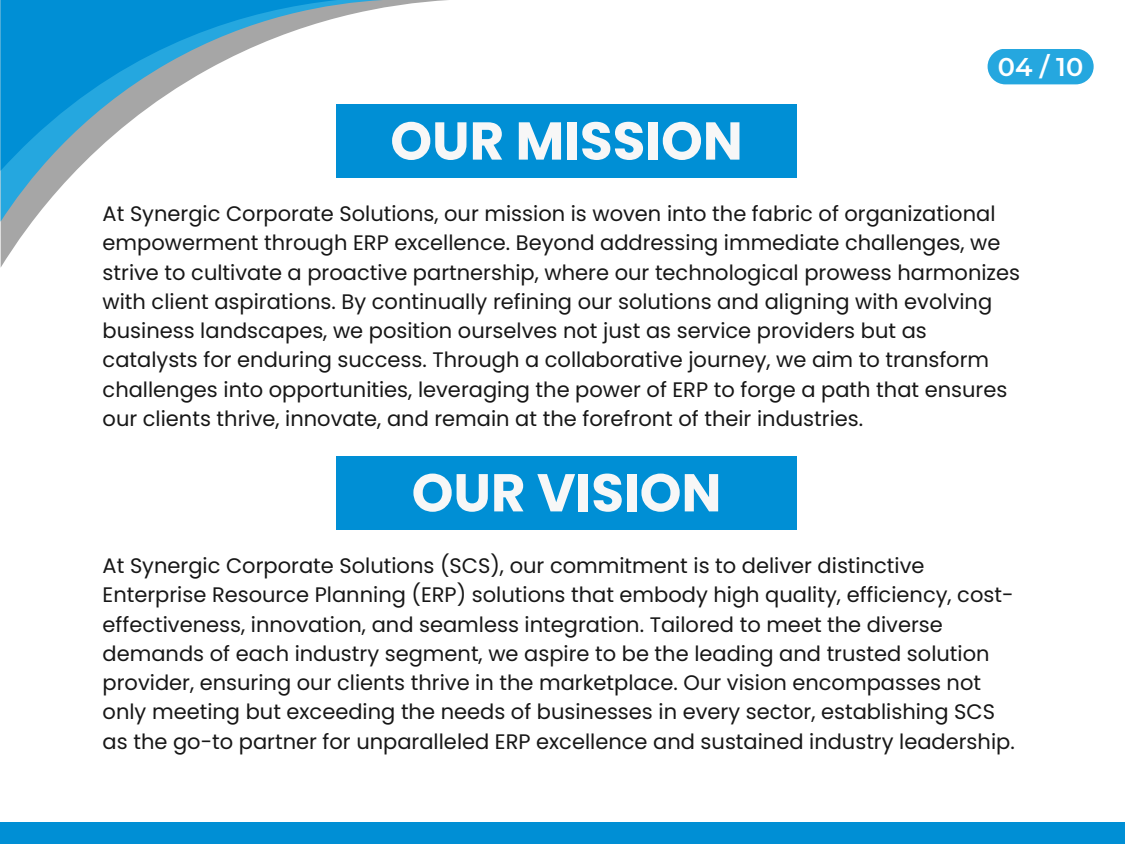
<style>
.page{position:relative;width:1125px;height:844px;background:#fff}
.page>*{position:absolute;margin:0;border:0;box-sizing:border-box;transform-origin:0 0}
.t1{font:700 53.18px "Poppins";color:#f7f7f7}
.t2{font:600 25.65px "Montserrat";color:#fff}
.t3{font:21px/29.2px "Poppins";color:#171717}
</style>
<div class="page">
<div style="left:0;top:822px;width:1125px;height:22px;background:#008fd5"></div>
<svg style="left:1px;top:0;width:447px;height:267px"></svg>
<svg style="left:1px;top:0;width:384px;height:222px"></svg>
<svg style="left:1px;top:0;width:337px;height:171px"></svg>
<div style="left:336px;top:104px;width:461px;height:74px;background:#008fd5"></div>
<div style="left:336px;top:456px;width:461px;height:74px;background:#008fd5"></div>
<div style="left:988px;top:49px;width:106px;height:35px;background:#25a7df;border-radius:18px"></div>
<p class="t1" style="left:390px;top:104px;width:354px">OUR MISSION</p>
<p class="t2" style="left:998px;top:51px;width:87px">04 / 10</p>
<p class="t3" style="left:103px;top:199px;width:919px">At Synergic Corporate Solutions, our mission is woven into the fabric of organizational empowerment through ERP excellence. Beyond addressing immediate challenges, we strive to cultivate a proactive partnership, where our technological prowess harmonizes with client aspirations. By continually refining our solutions and aligning with evolving business landscapes, we position ourselves not just as service providers but as catalysts for enduring success. Through a collaborative journey, we aim to transform challenges into opportunities, leveraging the power of ERP to forge a path that ensures our clients thrive, innovate, and remain at the forefront of their industries.</p>
<p class="t1" style="left:412px;top:455px;width:311px">OUR VISION</p>
<p class="t3" style="left:103px;top:551px;width:914px">At Synergic Corporate Solutions (SCS), our commitment is to deliver distinctive Enterprise Resource Planning (ERP) solutions that embody high quality, efficiency, cost&shy;effectiveness, innovation, and seamless integration. Tailored to meet the diverse demands of each industry segment, we aspire to be the leading and trusted solution provider, ensuring our clients thrive in the marketplace. Our vision encompasses not only meeting but exceeding the needs of businesses in every sector, establishing SCS as the go-to partner for unparalleled ERP excellence and sustained industry leadership.</p>
</div>
